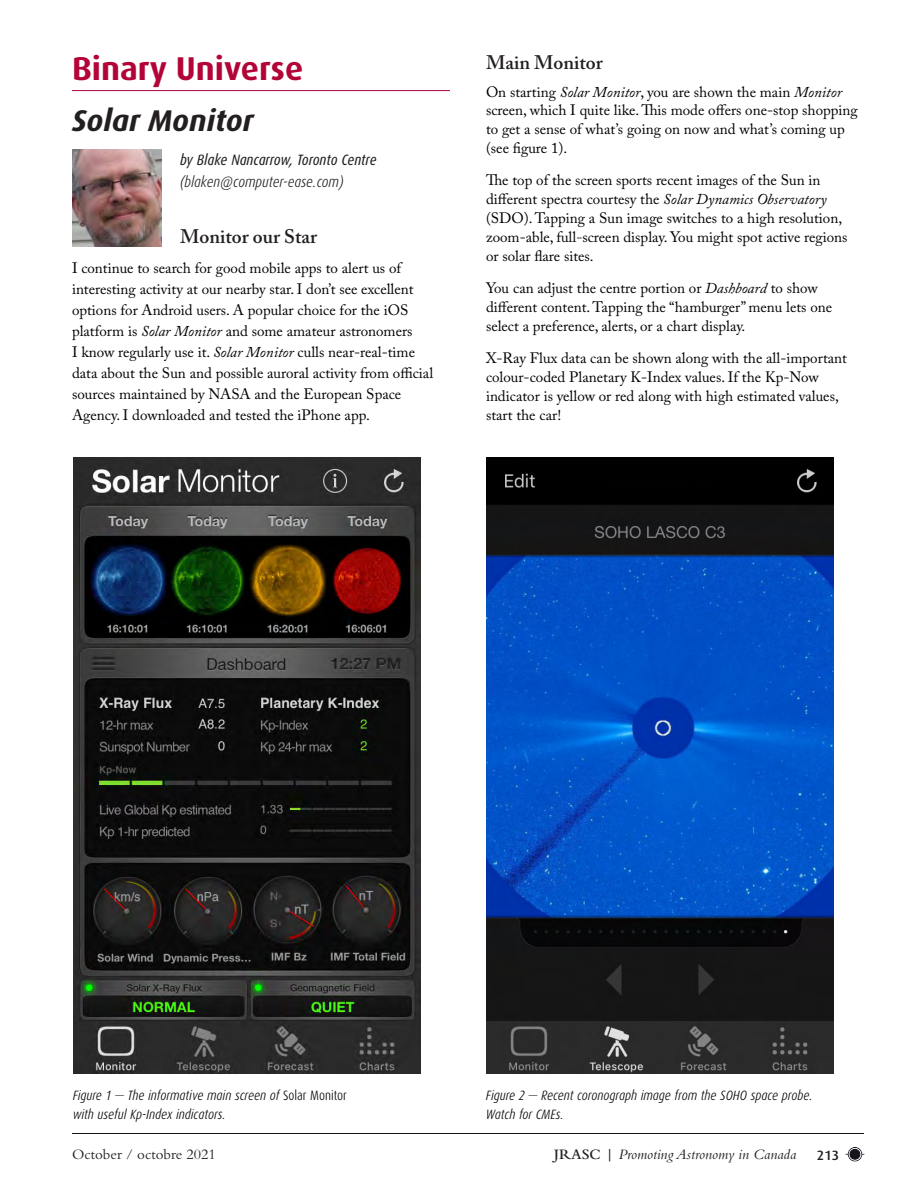
<style>
.page{position:relative;width:918px;height:1188px;background:#fff}
.page>*{position:absolute;margin:0;border:0;box-sizing:border-box;transform-origin:0 0}
.Regular_Column_Title{font:700 33px "Dax";color:#b30437}
.Section_Title{font:italic 700 30px "Dax";color:#231f20}
.Subhead_1_Large{font:600 19.5px "Adobe Caslon Pro";color:#231f20}
.Content_Body{font:15px/18.9px "Adobe Caslon Pro";color:#000}
.t1{font:italic 15px "Bembo";color:#231f20}
.Section_Author_Name{font:italic 15px "Dax Condensed";color:#231f20}
.Section_Author_Email{font:italic 300 15px "Dax Condensed";color:#231f20}
.t2{font:15px "Bembo";color:#231f20}
.t3{font:italic 300 13.5px/19.5px "Dax Condensed";color:#000}
.t4{font:500 13.5px "Dax";color:#231f20}
.s1{font-style:italic}
.s2{color:#231f20}
.s3{font-style:normal}
.s4{font-weight:600;font-style:normal}
</style>
<div class="page">
<div style="left:845px;top:1145px;width:22px;height:17px;background:#201c70;opacity:.4"></div>
<div style="left:70px;top:1131px;width:796px;height:5px;background:#201c70;opacity:.4"></div>
<hr style="left:72px;top:90px;width:378px;height:1px;background:#b30437">
<img style="left:72px;top:150px;width:90px;height:97px">
<img style="left:74px;top:457px;width:347px;height:616px">
<img style="left:487px;top:457px;width:347px;height:616px">
<p class="Regular_Column_Title" style="left:72px;top:50px;width:233px">Binary Universe</p>
<p class="Section_Title" style="left:72px;top:104px;width:183px">Solar Monitor</p>
<p class="Section_Author_Name" style="left:180px;top:151px;width:198px">by Blake Nancarrow, Toronto Centre</p>
<p class="Section_Author_Email" style="left:180px;top:173px;width:165px">(blaken@computer-ease.com)</p>
<p class="Subhead_1_Large" style="left:180px;top:225px;width:139px">Monitor our Star</p>
<p class="Content_Body" style="left:72px;top:257px;width:363px;line-height:21px">I continue to search for good mobile apps to alert us of interesting activity at our nearby star. I don’t see excellent options for Android users. A popular choice for the iOS platform is <span class="s1">Solar Monitor</span> and some amateur astronomers<br>I know regularly use it. <span class="s1">Solar Monitor</span> culls near-real-time data about the Sun and possible auroral activity from official sources maintained by NASA and the European Space Agency. I downloaded and tested the iPhone app.</p>
<p class="Subhead_1_Large" style="left:486px;top:51px;width:118px">Main Monitor</p>
<p class="Content_Body" style="left:486px;top:82px;width:373px">On starting <span class="s1">Solar Monitor</span>, you are shown the main <span class="s1">Monitor </span>screen, which I quite like. This mode offers one-stop shopping to get a sense of what’s going on now and what’s coming up (see figure 1).</p>
<p class="Content_Body" style="left:486px;top:171px;width:363px">The top of the screen sports recent images of the Sun in different spectra courtesy the <span class="s1">Solar Dynamics Observatory </span>(SDO). Tapping a Sun image switches to a high resolution, zoom-able, full<span class="s2">-</span>screen display. You might spot active regions or solar flare sites.</p>
<p class="Content_Body" style="left:486px;top:279px;width:348px">You can adjust the centre portion or <span class="s1">Dashboard</span> to show different content. Tapping the “hamburger” menu lets one select a preference, alerts, or a chart display.</p>
<p class="Content_Body" style="left:486px;top:349px;width:362px">X-Ray Flux data can be shown along with the all-important colour-coded Planetary K-Index values. If the Kp-Now indicator is yellow or red along with high estimated values, start the car!</p>
<p class="t3" style="left:73px;top:1086px;width:276px">Figure 1 <span class="s2">—</span> The informative main screen of <span class="s3">Solar Monitor </span>with useful Kp-Index indicators.</p>
<p class="t3" style="left:486px;top:1085px;width:328px">Figure 2 <span class="s2">—</span> Recent coronograph image from the SOHO space probe.<br>Watch for CMEs.</p>
<p class="t2" style="left:72px;top:1146px;width:145px">October / octobre 2021</p>
<p class="t1" style="left:554px;top:1145px;width:244px"><span class="s4">JRASC |</span> Promoting Astronomy in Canada</p>
<p class="t4" style="left:817px;top:1148px;width:24px">213</p>
</div>
